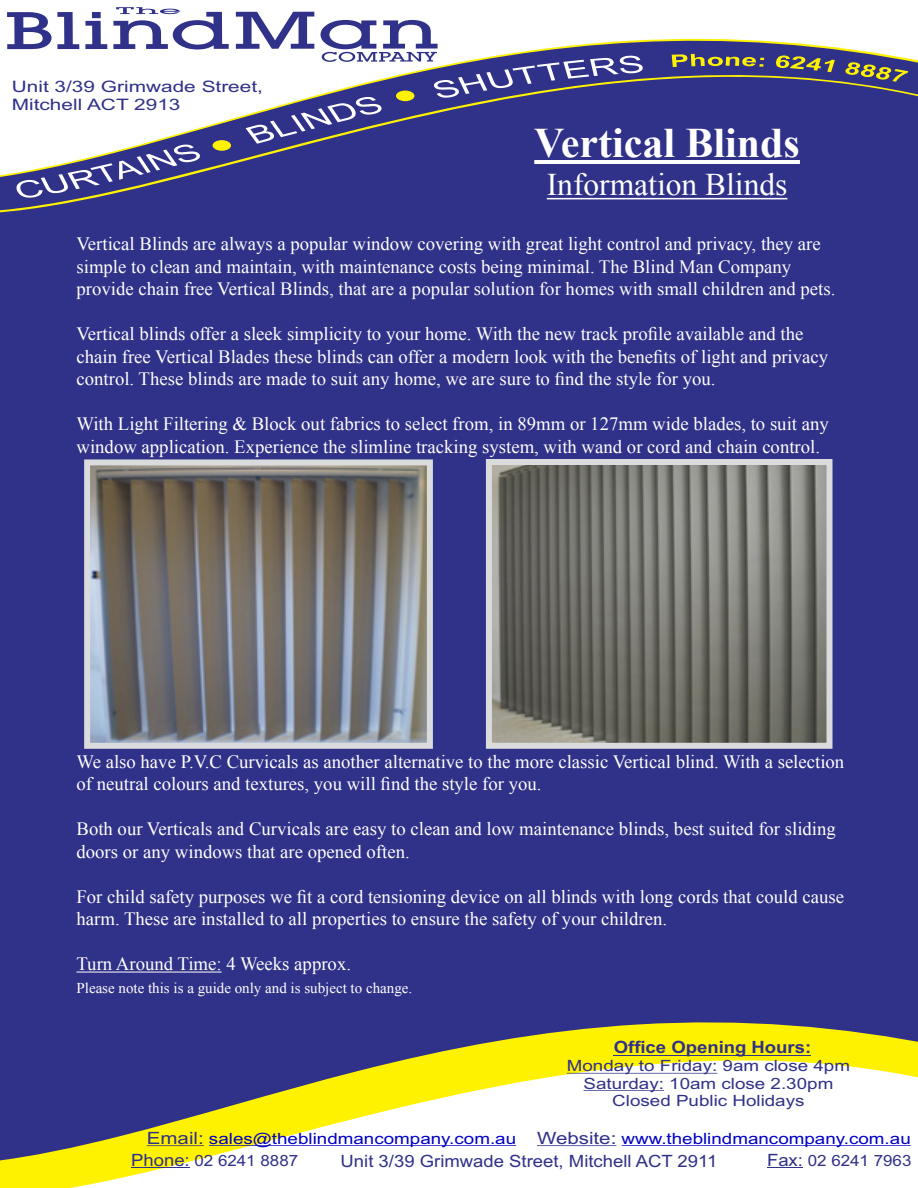
<style>
.page{position:relative;width:918px;height:1188px;background:#fff}
.page>*{position:absolute;margin:0;border:0;box-sizing:border-box;transform-origin:0 0}
.t1{font:700 42px "Times New Roman";color:#fff}
.t2{font:31.5px "Times New Roman";color:#fff}
.t3{font:18.75px/22.5px "Times New Roman";color:#fff}
.t4{font:16.95px "Arial";color:#303188;scale:1.09 1}
.t5{font:700 16.95px "Arial";color:#303188;scale:1.09 1}
.t6{font:15.75px/17.9px "Arial Narrow";color:#303188;scale:1.61 1}
.t7{font:15.45px "Arial";color:#0000c4;scale:1.21 1}
.t8{font:15.45px/17.4px "Arial";color:#303188;text-align:center;scale:1.21 1}
.t9{font:15.45px "Arial";color:#303188;scale:1.09 1}
.t10{font:15px "Times New Roman";color:#fff}
.s1{font-size:16.95px;color:#303188}
.s2{font-size:16.95px}
</style>
<div class="page">
<div style="left:0;top:214px;width:918px;height:49px;background:#303188"></div>
<svg style="left:0;top:7px;width:918px;height:205px;fill:#303188"></svg>
<svg style="left:16px;top:56px;width:627px;height:142px;fill:#303188"></svg>
<div style="left:212px;top:140px;width:19px;height:11px;background:#fff200;border-radius:50%"></div>
<div style="left:396px;top:90px;width:19px;height:11px;background:#fff200;border-radius:50%"></div>
<svg style="left:672px;top:54px;width:236px;height:28px"></svg>
<div style="left:0;top:263px;width:918px;height:755px;background:#303188"></div>
<svg style="left:0;top:1018px;width:918px;height:170px"></svg>
<hr style="left:147px;top:1145px;width:57px;height:1px;background:#303188">
<hr style="left:537px;top:1145px;width:79px;height:1px;background:#303188">
<hr style="left:209px;top:1145px;width:307px;height:1px;background:#0000c4">
<hr style="left:622px;top:1145px;width:289px;height:1px;background:#0000c4">
<hr style="left:614px;top:1055px;width:197px;height:1px;background:#303188">
<hr style="left:567px;top:1073px;width:150px;height:1px;background:#303188">
<hr style="left:584px;top:1090px;width:80px;height:1px;background:#303188">
<hr style="left:131px;top:1167px;width:59px;height:1px;background:#303188">
<hr style="left:767px;top:1167px;width:36px;height:1px;background:#303188">
<hr style="left:534px;top:160px;width:266px;height:4px;background:#fff">
<hr style="left:547px;top:198px;width:240px;height:1px;background:#fff">
<hr style="left:76px;top:972px;width:146px;height:1px;background:#fff">
<img style="left:91px;top:466px;width:335px;height:276px">
<img style="left:493px;top:466px;width:332px;height:276px">
<div style="left:84px;top:459px;width:349px;height:290px;border:6px solid #dadbdc"></div>
<div style="left:486px;top:459px;width:346px;height:290px;border:6px solid #dadbdc"></div>
<p class="t6" style="left:12px;top:77px;width:158px">Unit 3/39 Grimwade Street,<br>Mitchell ACT 2913</p>
<h1 class="t1" style="left:534px;top:114px;width:267px">Vertical Blinds</h1>
<h2 class="t2" style="left:547px;top:164px;width:242px">Information Blinds</h2>
<p class="t3" style="left:76px;top:232px;width:760px">Vertical Blinds are always a popular window covering with great light control and privacy, they are simple to clean and maintain, with maintenance costs being minimal. The Blind Man Company provide chain free Vertical Blinds, that are a popular solution for homes with small children and pets.</p>
<p class="t3" style="left:76px;top:322px;width:753px">Vertical blinds offer a sleek simplicity to your home. With the new track profile available and the chain free Vertical Blades these blinds can offer a modern look with the benefits of light and privacy control. These blinds are made to suit any home, we are sure to find the style for you.</p>
<p class="t3" style="left:76px;top:412px;width:754px">With Light Filtering &amp; Block out fabrics to select from, in 89mm or 127mm wide blades, to suit any window application. Experience the slimline tracking system, with wand or cord and chain control.</p>
<p class="t3" style="left:76px;top:750px;width:769px">We also have P.V.C Curvicals as another alternative to the more classic Vertical blind. With a selection of neutral colours and textures, you will find the style for you.</p>
<p class="t3" style="left:76px;top:817px;width:761px">Both our Verticals and Curvicals are easy to clean and low maintenance blinds, best suited for sliding doors or any windows that are opened often.</p>
<p class="t3" style="left:76px;top:885px;width:769px">For child safety purposes we fit a cord tensioning device on all blinds with long cords that could cause harm. These are installed to all properties to ensure the safety of your children.</p>
<p class="t3" style="left:76px;top:952px;width:276px">Turn Around Time: 4 Weeks approx.</p>
<p class="t10" style="left:76px;top:977px;width:337px">Please note this is a guide only and is subject to change.</p>
<p class="t5" style="left:614px;top:1036px;width:183px">Office Opening Hours:</p>
<p class="t8" style="left:567px;top:1058px;width:236px">Monday to Friday: 9am close 4pm<br>Saturday: 10am close 2.30pm<br>Closed Public Holidays</p>
<p class="t7" style="left:147px;top:1128px;width:633px"><span class="s1">Email:</span> sales@theblindmancompany.com.au <span class="s1">Website:</span> www.theblindmancompany.com.au</p>
<p class="t9" style="left:131px;top:1150px;width:155px"><span class="s2">Phone:</span> 02 6241 8887</p>
<p class="t4" style="left:341px;top:1150px;width:347px">Unit 3/39 Grimwade Street, Mitchell ACT 2911</p>
<p class="t9" style="left:767px;top:1150px;width:134px"><span class="s2">Fax:</span> 02 6241 7963</p>
</div>
